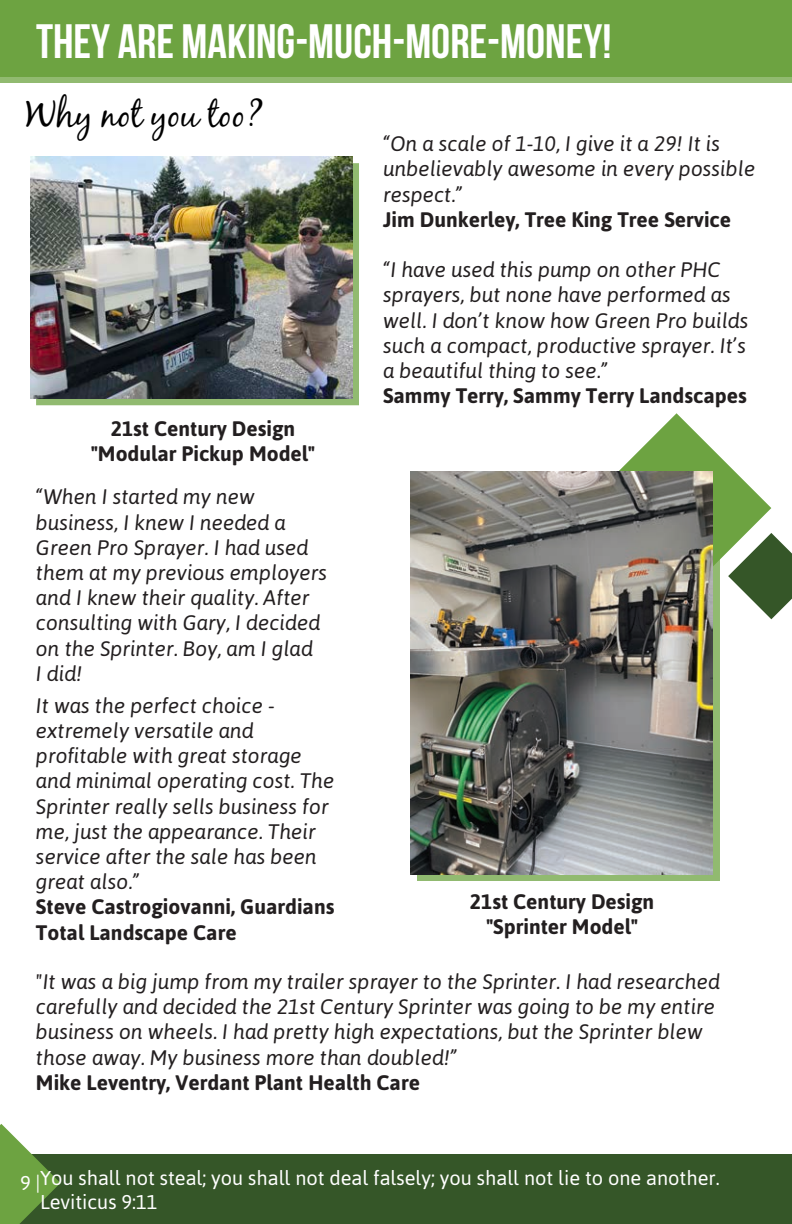
<style>
.page{position:relative;width:792px;height:1224px;background:#fff}
.page>*{position:absolute;margin:0;border:0;box-sizing:border-box;transform-origin:0 0}
.Grey_Heading{font:700 48px "Bebas Neue";color:#fff}
.Grey_Heading-2{font:36px "Black Jack";color:#000}
.t1{font:italic 21px/25.2px "Asap";color:#231f20}
.t2{font:700 21px/25.2px "Asap";color:#231f20}
.t3{font:20px/24px "Asap";color:#fff}
</style>
<div class="page">
<div style="left:0;top:1155px;width:792px;height:69px;background:#355628"></div>
<svg style="left:0;top:1124px;width:60px;height:100px"></svg>
<div style="left:0;top:0;width:792px;height:83px;background:#6da341;opacity:.75"></div>
<div style="left:0;top:0;width:792px;height:76px;background:#6da341"></div>
<svg style="left:619px;top:413px;width:173px;height:206px"></svg>
<div style="left:37px;top:163px;width:322px;height:242px;background:#91ba70"></div>
<img style="left:30px;top:157px;width:323px;height:242px">
<div style="left:417px;top:477px;width:302px;height:404px;background:#6da341;opacity:.75"></div>
<img style="left:410px;top:471px;width:303px;height:403px">
<p class="Grey_Heading" style="left:36px;top:15px;width:577px">THEY ARE MAKING-MUCH-MORE-MONEY!</p>
<p class="Grey_Heading-2" style="left:26px;top:93px;width:239px">Why not you too?</p>
<p class="t1" style="left:383px;top:131px;width:374px">“On a scale of 1-10, I give it a 29! It is unbelievably awesome in every possible respect.”</p>
<p class="t2" style="left:383px;top:206px;width:350px">Jim Dunkerley, Tree King Tree Service</p>
<p class="t1" style="left:383px;top:257px;width:367px">“I have used this pump on other PHC sprayers, but none have performed as well. I don’t know how Green Pro builds such a compact, productive sprayer. It’s</p>
<p class="t1" style="left:383px;top:357px;width:227px">a beautiful thing to see.”</p>
<p class="t2" style="left:383px;top:382px;width:365px">Sammy Terry, Sammy Terry Landscapes</p>
<p class="t2" style="left:111px;top:415px;width:186px">21st Century Design</p>
<p class="t2" style="left:91px;top:440px;width:225px">"Modular Pickup Model"</p>
<p class="t1" style="left:36px;top:484px;width:220px">“When I started my new</p>
<p class="t1" style="left:36px;top:509px;width:293px">business, I knew I needed a<br>Green Pro Sprayer. I had used them at my previous employers and I knew their quality. After consulting with Gary, I decided on the Sprinter. Boy, am I glad</p>
<p class="t1" style="left:36px;top:660px;width:48px">I did!</p>
<p class="t1" style="left:36px;top:692px;width:240px">It was the perfect choice -</p>
<p class="t1" style="left:36px;top:717px;width:219px">extremely versatile and</p>
<p class="t1" style="left:36px;top:742px;width:300px">profitable with great storage and minimal operating cost. The<br>Sprinter really sells business for me, just the appearance. Their</p>
<p class="t1" style="left:36px;top:843px;width:282px">service after the sale has been</p>
<p class="t1" style="left:36px;top:868px;width:105px">great also.”</p>
<p class="t2" style="left:36px;top:894px;width:300px">Steve Castrogiovanni, Guardians<br>Total Landscape Care</p>
<p class="t1" style="left:36px;top:968px;width:685px">"It was a big jump from my trailer sprayer to the Sprinter. I had researched carefully and decided the 21st Century Sprinter was going to be my entire business on wheels. I had pretty high expectations, but the Sprinter blew those away. My business more than doubled!”</p>
<p class="t2" style="left:36px;top:1069px;width:386px">Mike Leventry, Verdant Plant Health Care</p>
<p class="t2" style="left:470px;top:888px;width:186px">21st Century Design</p>
<p class="t2" style="left:487px;top:913px;width:153px">"Sprinter Model"</p>
<p class="t3" style="left:40px;top:1165px;width:681px;text-indent:-20px">9 | You shall not steal; you shall not deal falsely; you shall not lie to one another.<br>Leviticus 9:11</p>
</div>
